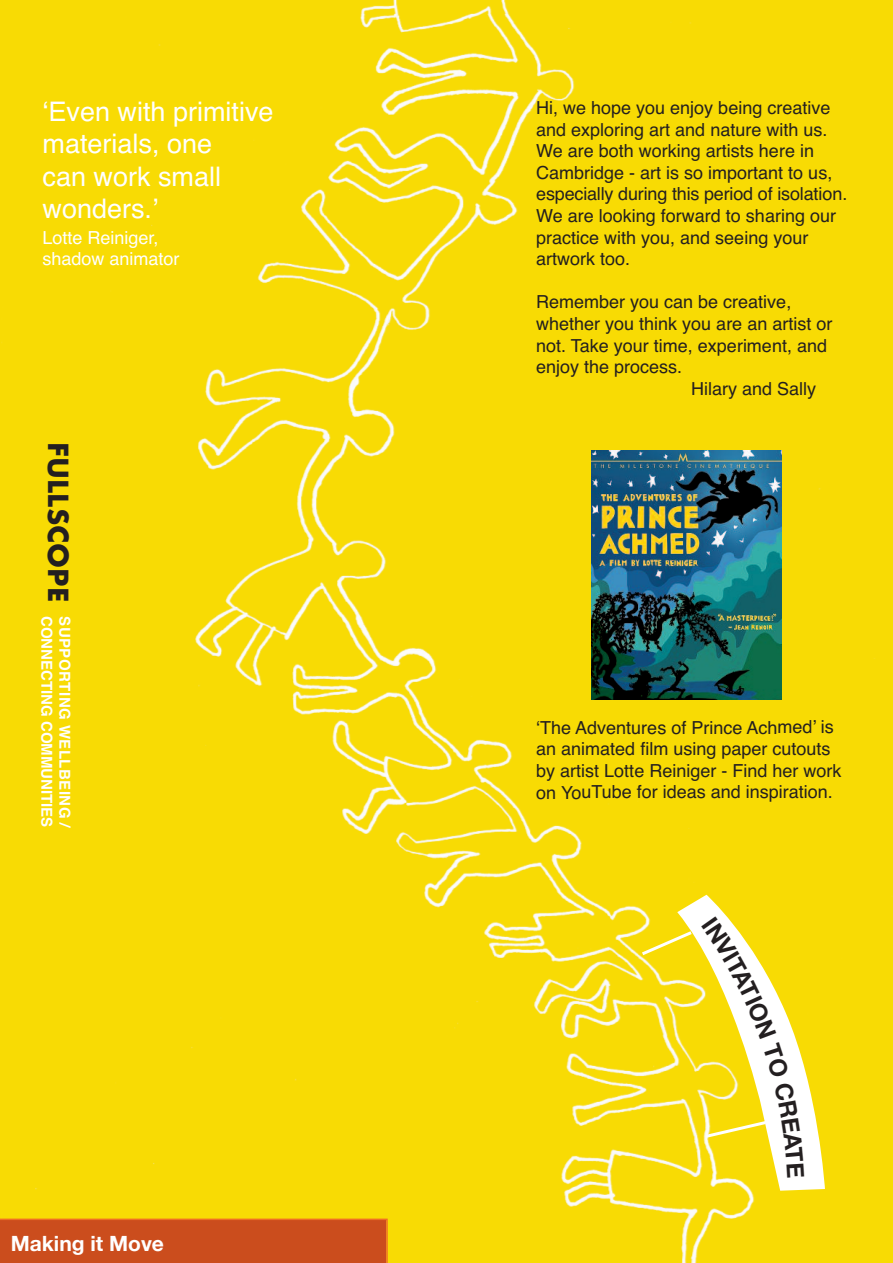
<style>
.page{position:relative;width:893px;height:1263px;background:#f8db04}
.page>*{position:absolute;margin:0;border:0;box-sizing:border-box;transform-origin:0 0}
.t1{font:27px/32.4px "Helvetica";color:#fff}
.t2{font:700 27px "Futura";color:#231f20}
.t3{font:700 21px "Helvetica Neue";color:#fff}
.t4{font:18px/21.6px "Helvetica";color:#231f20}
.t5{font:18px/21.6px "Helvetica";color:#fff}
.t6{font:700 15px/18px "Helvetica";color:#fff}
</style>
<div class="page">
<div style="left:0;top:1218px;width:388px;height:45px;background:#cb4d1d"></div>
<img style="left:591px;top:451px;width:190px;height:249px">
<svg style="left:639px;top:895px;width:186px;height:296px"></svg>
<h1 class="t1" style="left:43px;top:95px;width:233px">‘Even with primitive materials, one<br>can work small wonders.’</h1>
<p class="t5" style="left:43px;top:227px;width:139px">Lotte Reiniger, shadow animator</p>
<h1 class="t2" style="left:78px;top:442px;width:162px;rotate:90deg">FULLSCOPE</h1>
<p class="t6" style="left:74px;top:616px;width:215px;rotate:90deg">SUPPORTING WELLBEING /<br>CONNECTING COMMUNITIES</p>
<p class="t3" style="left:11px;top:1231px;width:155px">Making it Move</p>
<p class="t4" style="left:536px;top:97px;width:313px">Hi, we hope you enjoy being creative and exploring art and nature with us.<br>We are both working artists here in Cambridge - art is so important to us, especially during this period of isolation.<br>We are looking forward to sharing our practice with you, and seeing your artwork too.</p>
<p class="t4" style="left:536px;top:291px;width:257px">Remember you can be creative,</p>
<p class="t4" style="left:536px;top:313px;width:298px">whether you think you are an artist or</p>
<p class="t4" style="left:536px;top:335px;width:292px">not. Take your time, experiment, and</p>
<p class="t4" style="left:536px;top:356px;width:148px">enjoy the process.</p>
<p class="t4" style="left:691px;top:378px;width:127px">Hilary and Sally</p>
<p class="t4" style="left:536px;top:716px;width:307px">‘The Adventures of Prince Achmed’ is an animated film using paper cutouts by artist Lotte Reiniger - Find her work on YouTube for ideas and inspiration.</p>
</div>
